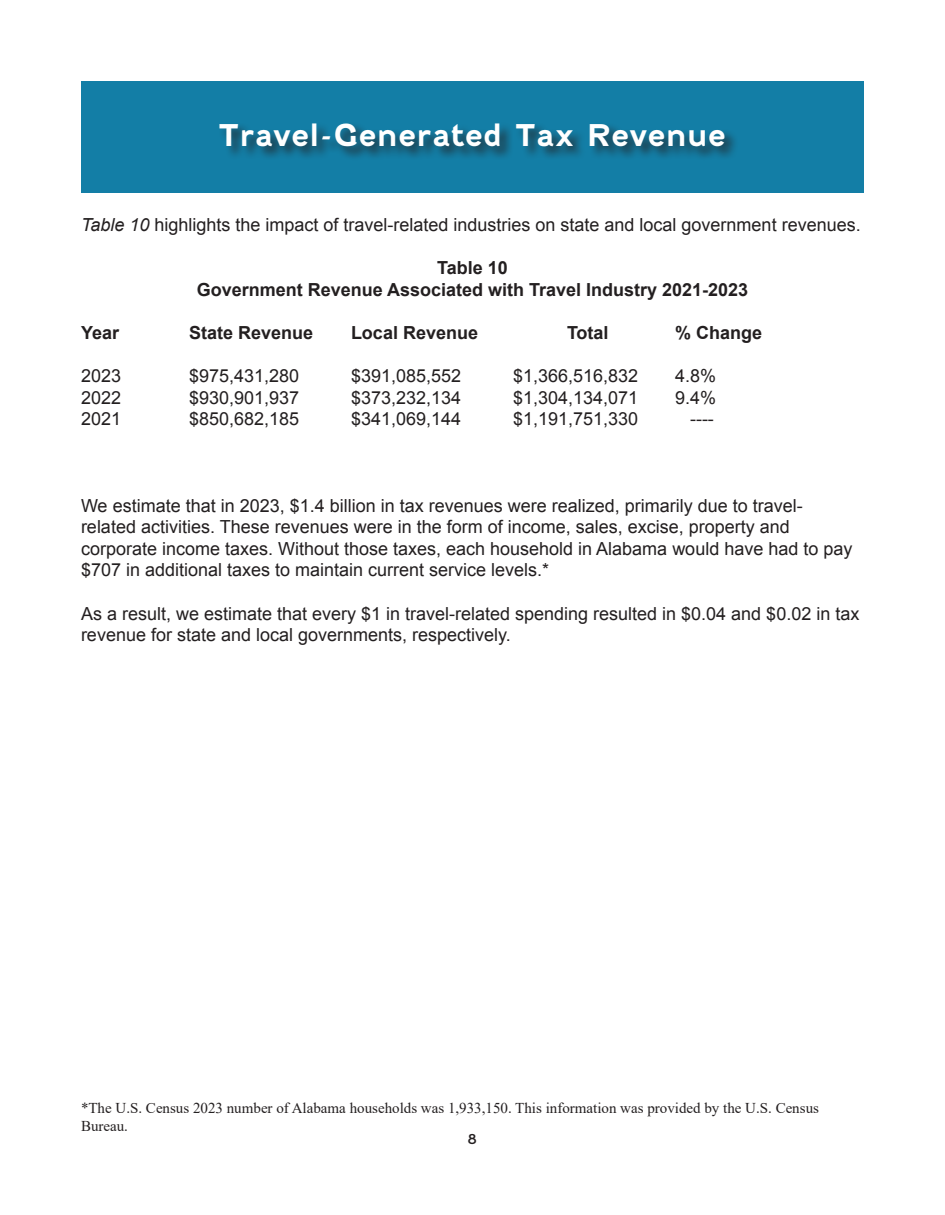
<style>
.page{position:relative;width:945px;height:1215px;background:#fff}
.page>*{position:absolute;margin:0;border:0;box-sizing:border-box;transform-origin:0 0}
.t1{font:700 30px "Fenwick Rg";color:#fff}
.t2{font:18px/21.6px "Arial";color:#231f20}
.t3{font:700 18px "Arial";color:#231f20}
.t4{font:15px "Times New Roman";color:#231f20}
.t5{font:13.5px "Fenwick Rg";color:#231f20}
.s1{font-style:italic}
</style>
<div class="page">
<div style="left:81px;top:81px;width:783px;height:112px;background:#137ea6"></div>
<div style="left:219px;top:122px;width:520px;height:39px;background:#231f20;opacity:.75"></div>
<p class="t1" style="left:219px;top:117px;width:509px">Travel-Generated Tax Revenue</p>
<p class="t2" style="left:81px;top:214px;width:781px"><span class="s1">Table 10</span> highlights the impact of travel-related industries on state and local government revenues.</p>
<p class="t3" style="left:437px;top:256px;width:72px">Table 10</p>
<p class="t3" style="left:197px;top:277px;width:553px">Government Revenue Associated with Travel Industry 2021-2023</p>
<p class="t3" style="left:81px;top:321px;width:40px">Year</p>
<p class="t3" style="left:189px;top:321px;width:126px">State Revenue</p>
<p class="t3" style="left:351px;top:321px;width:129px">Local Revenue</p>
<p class="t3" style="left:567px;top:321px;width:43px">Total</p>
<p class="t3" style="left:675px;top:321px;width:89px">% Change</p>
<p class="t2" style="left:81px;top:365px;width:42px">2023</p>
<p class="t2" style="left:189px;top:365px;width:112px">$975,431,280</p>
<p class="t2" style="left:351px;top:365px;width:112px">$391,085,552</p>
<p class="t2" style="left:513px;top:365px;width:127px">$1,366,516,832</p>
<p class="t2" style="left:675px;top:365px;width:43px">4.8%</p>
<p class="t2" style="left:81px;top:387px;width:42px">2022</p>
<p class="t2" style="left:189px;top:387px;width:112px">$930,901,937</p>
<p class="t2" style="left:351px;top:387px;width:112px">$373,232,134</p>
<p class="t2" style="left:513px;top:387px;width:127px">$1,304,134,071</p>
<p class="t2" style="left:675px;top:387px;width:43px">9.4%</p>
<p class="t2" style="left:81px;top:408px;width:42px">2021</p>
<p class="t2" style="left:189px;top:408px;width:112px">$850,682,185</p>
<p class="t2" style="left:351px;top:408px;width:112px">$341,069,144</p>
<p class="t2" style="left:513px;top:408px;width:127px">$1,191,751,330</p>
<p class="t2" style="left:690px;top:408px;width:25px">----</p>
<p class="t2" style="left:81px;top:495px;width:773px">We estimate that in 2023, $1.4 billion in tax revenues were realized, primarily due to travel&shy;related activities. These revenues were in the form of income, sales, excise, property and corporate income taxes. Without those taxes, each household in Alabama would have had to pay $707 in additional taxes to maintain current service levels.*</p>
<p class="t2" style="left:81px;top:603px;width:780px">As a result, we estimate that every $1 in travel-related spending resulted in $0.04 and $0.02 in tax revenue for state and local governments, respectively.</p>
<p class="t4" style="left:81px;top:1097px;width:740px">*The U.S. Census 2023 number of Alabama households was 1,933,150. This information was provided by the U.S. Census</p>
<p class="t4" style="left:81px;top:1115px;width:49px">Bureau.</p>
<p class="t5" style="left:467px;top:1131px;width:11px">8</p>
</div>
